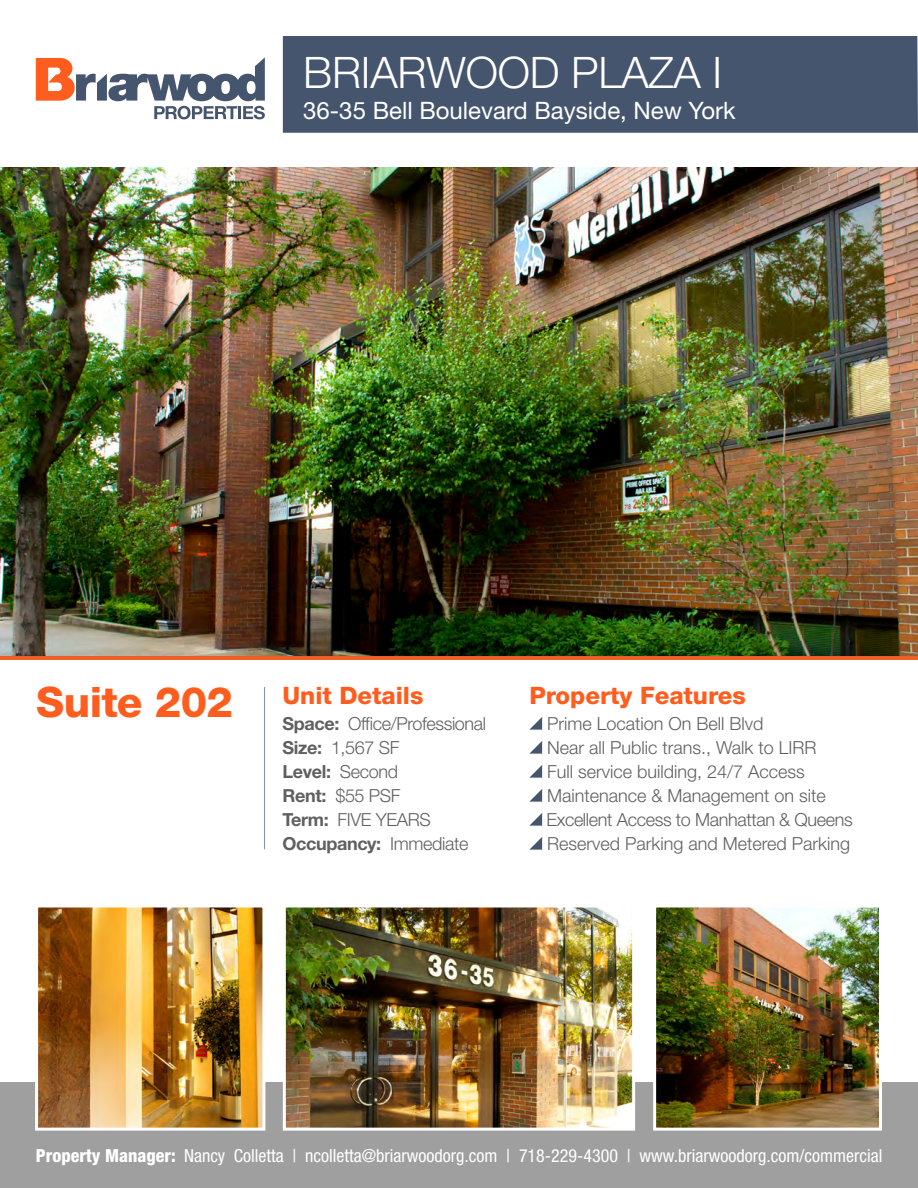
<style>
.page{position:relative;width:918px;height:1188px;background:#fff}
.page>*{position:absolute;margin:0;border:0;box-sizing:border-box;transform-origin:0 0}
.t1{font:300 43.5px "Helvetica Neue LT Std";letter-spacing:-.005em;color:#fff}
.Level_Head{font:800 42px "Helvetica Neue LT Std";letter-spacing:-.015em;color:#ff5d1e}
.t2{font:24px "Helvetica Neue LT Std";color:#fff}
.Heads{font:800 24px "Helvetica Neue LT Std";color:#ff5d1e}
.Text_FL{font:300 18px "Helvetica Neue LT Std";color:#606060}
.t3{font:condensed 18px "Helvetica Neue LT Std";color:#fff}
.Text_FL-2{font:300 18px "Helvetica Neue LT Std";letter-spacing:-.02em;color:#606060}
.Text_FL-3{font:700 18px "Helvetica Neue LT Std";letter-spacing:-.02em;color:#606060}
.t4{font:800 condensed 18px "Helvetica Neue LT Std";color:#fff}
.s1{font-weight:700}
.s2{font-weight:300}
</style>
<div class="page">
<img style="left:0;top:167px;width:918px;height:489px">
<div style="left:283px;top:36px;width:635px;height:97px;background:#46556e"></div>
<div style="left:0;top:1083px;width:918px;height:105px;background:#9e9f9e"></div>
<hr style="left:264px;top:687px;width:1px;height:162px;background:#91969b">
<img style="left:39px;top:908px;width:222px;height:219px">
<div style="left:35px;top:904px;width:230px;height:227px;border:3px solid #fff"></div>
<img style="left:287px;top:908px;width:344px;height:219px">
<div style="left:283px;top:904px;width:352px;height:227px;border:3px solid #fff"></div>
<img style="left:657px;top:908px;width:221px;height:219px">
<div style="left:653px;top:904px;width:229px;height:227px;border:3px solid #fff"></div>
<svg style="left:36px;top:57px;width:229px;height:62px"></svg>
<svg style="left:529px;top:717px;width:13px;height:13px"></svg>
<svg style="left:529px;top:741px;width:13px;height:13px"></svg>
<svg style="left:529px;top:765px;width:13px;height:13px"></svg>
<svg style="left:529px;top:789px;width:13px;height:13px"></svg>
<svg style="left:529px;top:813px;width:13px;height:13px"></svg>
<svg style="left:529px;top:837px;width:13px;height:13px"></svg>
<hr style="left:0;top:656px;width:918px;height:3px;background:#f15d27">
<p class="t1" style="left:303px;top:46px;width:420px">BRIARWOOD PLAZA I</p>
<p class="t2" style="left:303px;top:97px;width:434px">36-35 Bell Boulevard Bayside, New York</p>
<p class="Level_Head" style="left:36px;top:677px;width:198px">Suite 202</p>
<p class="Heads" style="left:529px;top:681px;width:218px">Property Features</p>
<p class="Text_FL" style="left:547px;top:712px;width:218px">Prime Location On Bell Blvd</p>
<p class="Text_FL" style="left:547px;top:736px;width:271px">Near all Public trans., Walk to LIRR</p>
<p class="Text_FL" style="left:547px;top:760px;width:259px">Full service building, 24/7 Access</p>
<p class="Text_FL" style="left:547px;top:784px;width:280px">Maintenance &amp; Management on site</p>
<p class="Text_FL-2" style="left:546px;top:808px;width:308px">Excellent Access to Manhattan &amp; Queens</p>
<p class="Text_FL" style="left:547px;top:832px;width:305px">Reserved Parking and Metered Parking</p>
<p class="Heads" style="left:283px;top:681px;width:142px">Unit Details</p>
<p class="Text_FL-2" style="left:283px;top:712px;width:205px"><span class="s1">Space:</span> Office/Professional</p>
<p class="Text_FL" style="left:283px;top:736px;width:119px"><span class="s1">Size:</span> 1,567 SF</p>
<p class="Text_FL-3" style="left:283px;top:760px;width:117px">Level: <span class="s2">Second</span></p>
<p class="Text_FL" style="left:283px;top:784px;width:120px"><span class="s1">Rent:</span> $55 PSF</p>
<p class="Text_FL-2" style="left:283px;top:808px;width:150px"><span class="s1">Term:</span> FIVE YEARS</p>
<p class="Text_FL-3" style="left:283px;top:832px;width:187px">Occupancy: <span class="s2">Immediate</span></p>
<p class="t4" style="left:36px;top:1144px;width:141px">Property Manager:</p>
<p class="t3" style="left:184px;top:1145px;width:700px">Nancy Colletta | ncolletta@briarwoodorg.com | 718-229-4300 | www.briarwoodorg.com/commercial</p>
</div>
